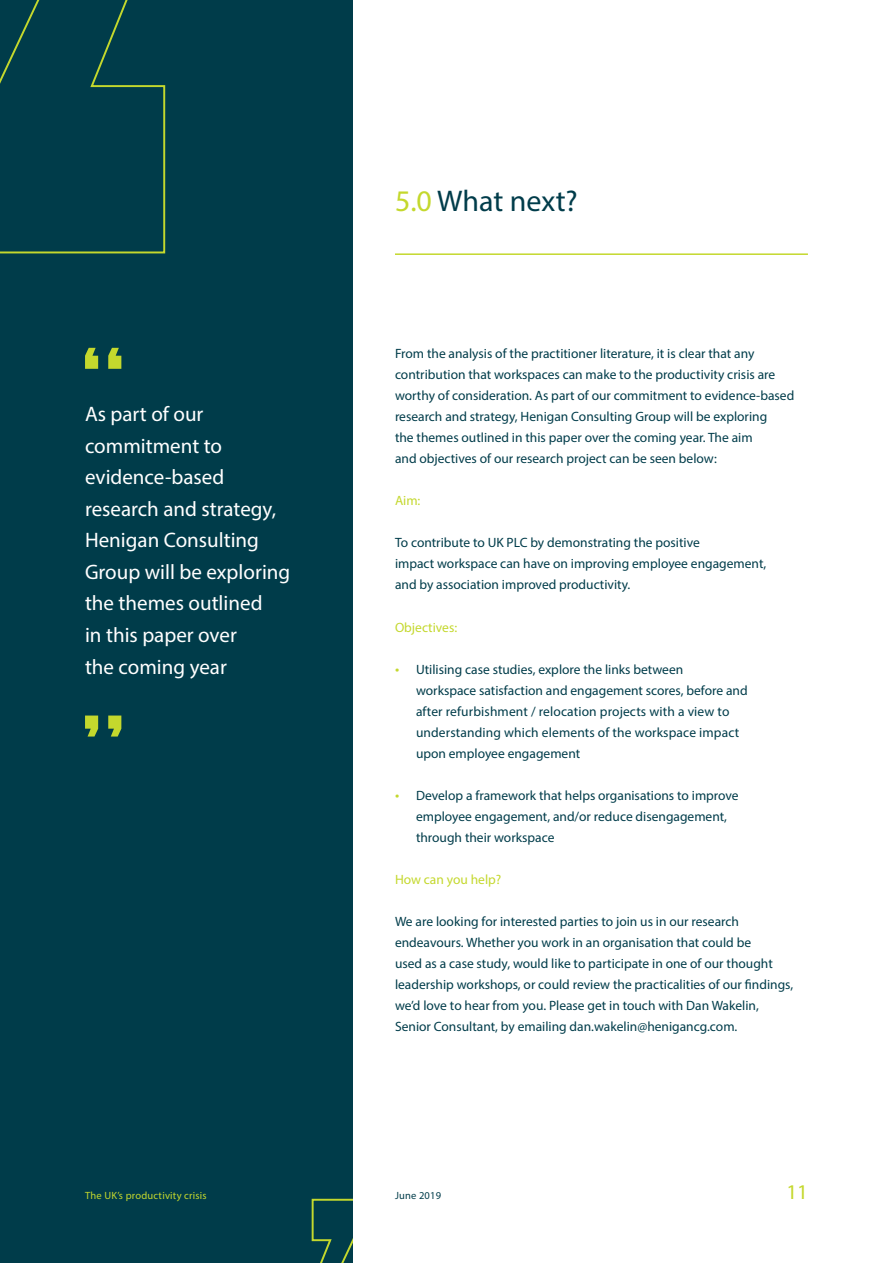
<style>
.page{position:relative;width:893px;height:1263px;background:#fff}
.page>*{position:absolute;margin:0;border:0;box-sizing:border-box;transform-origin:0 0}
.title_-_small_w__par{font:30px "Myriad Pro";color:#003c4a}
.pull_quote_-_small{font:21px/31.5px "Myriad Pro";color:#fff}
.t1{font:21px "Myriad Pro";color:#c4d82d}
.body_copy{font:13.5px/21px "Myriad Pro";color:#003c4a}
.body_copy_subhead{font:13.5px "Myriad Pro";color:#c4d82d}
.t2{font:10.5px "Myriad Pro";letter-spacing:.02em;color:#c4d82d}
.t3{font:10.5px "Myriad Pro";letter-spacing:.02em;color:#003c4a}
.s1{color:#c4d82d}
.s2{font-size:15px;color:#c4d82d}
</style>
<div class="page">
<div style="left:0;top:0;width:353px;height:1263px;background:#003c4a"></div>
<svg style="left:311px;top:1198px;width:42px;height:65px"></svg>
<svg style="left:0;top:0;width:166px;height:254px"></svg>
<hr style="left:395px;top:253px;width:413px;height:2px;background:#c4d82d">
<svg style="left:85px;top:348px;width:13px;height:21px"></svg>
<svg style="left:108px;top:348px;width:13px;height:21px"></svg>
<svg style="left:108px;top:715px;width:13px;height:21px"></svg>
<svg style="left:85px;top:715px;width:13px;height:21px"></svg>
<p class="pull_quote_-_small" style="left:85px;top:398px;width:207px">As part of our commitment to evidence-based research and strategy,<br>Henigan Consulting<br>Group will be exploring the themes outlined<br>in this paper over<br>the coming year</p>
<p class="title_-_small_w__par" style="left:395px;top:183px;width:184px"><span class="s1">5.0</span> What next?</p>
<p class="body_copy" style="left:395px;top:343px;width:401px">From the analysis of the practitioner literature, it is clear that any contribution that workspaces can make to the productivity crisis are worthy of consideration. As part of our commitment to evidence-based research and strategy, Henigan Consulting Group will be exploring<br>the themes outlined in this paper over the coming year. The aim<br>and objectives of our research project can be seen below:</p>
<p class="body_copy_subhead" style="left:395px;top:493px;width:27px">Aim:</p>
<p class="body_copy" style="left:395px;top:532px;width:373px">To contribute to UK PLC by demonstrating the positive<br>impact workspace can have on improving employee engagement, and by association improved productivity.</p>
<p class="body_copy_subhead" style="left:395px;top:619px;width:64px">Objectives:</p>
<p class="body_copy" style="left:416px;top:658px;width:333px;text-indent:-21px"><span class="s2">•</span> Utilising case studies, explore the links between<br>workspace satisfaction and engagement scores, before and after refurbishment / relocation projects with a view to understanding which elements of the workspace impact upon employee engagement</p>
<p class="body_copy" style="left:416px;top:784px;width:324px;text-indent:-21px"><span class="s2">•</span> Develop a framework that helps organisations to improve employee engagement, and/or reduce disengagement, through their workspace</p>
<p class="body_copy_subhead" style="left:395px;top:871px;width:108px">How can you help?</p>
<p class="body_copy" style="left:395px;top:910px;width:400px">We are looking for interested parties to join us in our research endeavours. Whether you work in an organisation that could be<br>used as a case study, would like to participate in one of our thought leadership workshops, or could review the practicalities of our findings, we’d love to hear from you. Please get in touch with Dan Wakelin, Senior Consultant, by emailing dan.wakelin@henigancg.com.</p>
<p class="t2" style="left:85px;top:1188px;width:123px">The UK’s productivity crisis</p>
<p class="t3" style="left:395px;top:1188px;width:48px">June 2019</p>
<h2 class="t1" style="left:786px;top:1178px;width:23px">11</h2>
</div>
